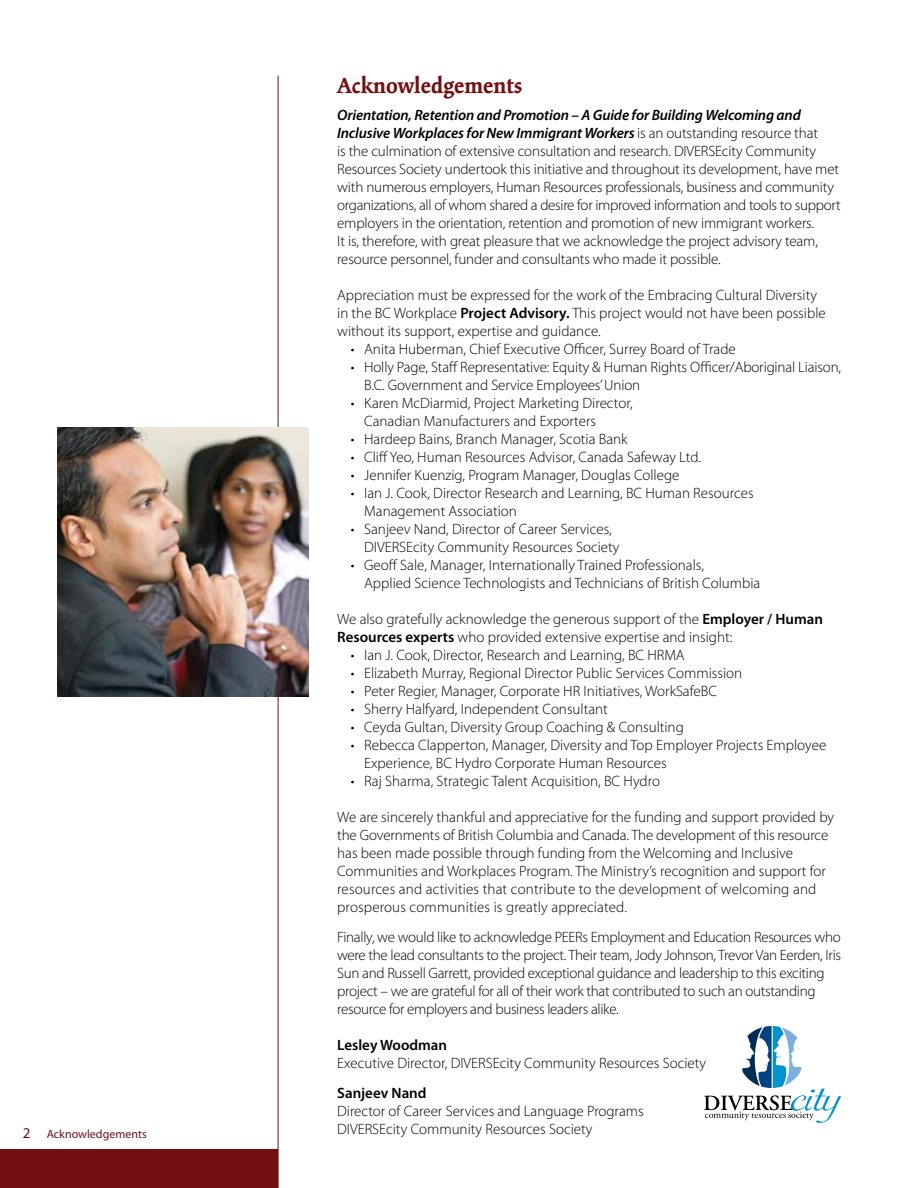
<style>
.page{position:relative;width:918px;height:1188px;background:#fff}
.page>*{position:absolute;margin:0;border:0;box-sizing:border-box;transform-origin:0 0}
.t1{font:700 24px "Kinesis Std";color:#731012}
.t2{font:300 15px/18px "Myriad Pro";color:#000}
.t3{font:300 15px/18px "Myriad Pro";letter-spacing:-.02em;color:#000}
.t4{font:600 15px "Myriad Pro";color:#000}
.t5{font:12px "Myriad Pro";color:#731012}
.s1{font-size:15px}
.s2{font-weight:600;font-style:italic}
.s3{font-weight:600}
</style>
<div class="page">
<div style="left:0;top:1150px;width:278px;height:38px;background:#731012"></div>
<hr style="left:278px;top:76px;width:1px;height:1112px;background:#731012">
<img style="left:57px;top:428px;width:251px;height:268px">
<svg style="left:704px;top:1026px;width:137px;height:97px"></svg>
<p class="t5" style="left:23px;top:1127px;width:125px"><span class="s1">2</span> Acknowledgements</p>
<h1 class="t1" style="left:337px;top:72px;width:187px">Acknowledgements</h1>
<p class="t2" style="left:337px;top:106px;width:505px"><span class="s2">Orientation, Retention and Promotion – A Guide for Building Welcoming and Inclusive Workplaces for New Immigrant Workers</span> is an outstanding resource that<br>is the culmination of extensive consultation and research. DIVERSEcity Community Resources Society undertook this initiative and throughout its development, have met with numerous employers, Human Resources professionals, business and community organizations, all of whom shared a desire for improved information and tools to support employers in the orientation, retention and promotion of new immigrant workers.<br>It is, therefore, with great pleasure that we acknowledge the project advisory team, resource personnel, funder and consultants who made it possible.</p>
<p class="t2" style="left:337px;top:286px;width:490px">Appreciation must be expressed for the work of the Embracing Cultural Diversity in the BC Workplace <span class="s3">Project Advisory.</span> This project would not have been possible without its support, expertise and guidance.</p>
<p class="t2" style="left:351px;top:340px;width:387px">• Anita Huberman, Chief Executive Officer, Surrey Board of Trade</p>
<p class="t2" style="left:364px;top:358px;width:479px;text-indent:-14px">• Holly Page, Staff Representative: Equity &amp; Human Rights Officer/Aboriginal Liaison,<br>B.C. Government and Service Employees’ Union</p>
<p class="t2" style="left:364px;top:394px;width:270px;text-indent:-14px">• Karen McDiarmid, Project Marketing Director,<br>Canadian Manufacturers and Exporters</p>
<p class="t2" style="left:351px;top:430px;width:278px">• Hardeep Bains, Branch Manager, Scotia Bank</p>
<p class="t2" style="left:351px;top:448px;width:352px">• Cliff Yeo, Human Resources Advisor, Canada Safeway Ltd.</p>
<p class="t2" style="left:351px;top:466px;width:330px">• Jennifer Kuenzig, Program Manager, Douglas College</p>
<p class="t2" style="left:364px;top:484px;width:391px;text-indent:-14px">• Ian J. Cook, Director Research and Learning, BC Human Resources<br>Management Association</p>
<p class="t2" style="left:364px;top:520px;width:257px;text-indent:-14px">• Sanjeev Nand, Director of Career Services,<br>DIVERSEcity Community Resources Society</p>
<p class="t2" style="left:364px;top:556px;width:398px;text-indent:-14px">• Geoff Sale, Manager, Internationally Trained Professionals,<br>Applied Science Technologists and Technicians of British Columbia</p>
<p class="t2" style="left:337px;top:610px;width:487px">We also gratefully acknowledge the generous support of the <span class="s3">Employer / Human<br>Resources experts</span> who provided extensive expertise and insight:</p>
<p class="t2" style="left:351px;top:646px;width:335px">• Ian J. Cook, Director, Research and Learning, BC HRMA</p>
<p class="t2" style="left:351px;top:664px;width:393px">• Elizabeth Murray, Regional Director Public Services Commission</p>
<p class="t2" style="left:351px;top:682px;width:368px">• Peter Regier, Manager, Corporate HR Initiatives, WorkSafeBC</p>
<p class="t2" style="left:351px;top:700px;width:259px">• Sherry Halfyard, Independent Consultant</p>
<p class="t2" style="left:351px;top:718px;width:335px">• Ceyda Gultan, Diversity Group Coaching &amp; Consulting</p>
<p class="t2" style="left:364px;top:736px;width:464px;text-indent:-14px">• Rebecca Clapperton, Manager, Diversity and Top Employer Projects Employee<br>Experience, BC Hydro Corporate Human Resources</p>
<p class="t2" style="left:351px;top:772px;width:311px">• Raj Sharma, Strategic Talent Acquisition, BC Hydro</p>
<p class="t2" style="left:337px;top:808px;width:499px">We are sincerely thankful and appreciative for the funding and support provided by the Governments of British Columbia and Canada. The development of this resource has been made possible through funding from the Welcoming and Inclusive Communities and Workplaces Program. The Ministry’s recognition and support for resources and activities that contribute to the development of welcoming and prosperous communities is greatly appreciated.</p>
<p class="t3" style="left:337px;top:928px;width:505px">Finally, we would like to acknowledge PEERs Employment and Education Resources who were the lead consultants to the project. Their team, Jody Johnson, Trevor Van Eerden, Iris Sun and Russell Garrett, provided exceptional guidance and leadership to this exciting project – we are grateful for all of their work that contributed to such an outstanding resource for employers and business leaders alike.</p>
<p class="t4" style="left:337px;top:1037px;width:111px">Lesley Woodman</p>
<p class="t2" style="left:337px;top:1054px;width:370px">Executive Director, DIVERSEcity Community Resources Society</p>
<p class="t4" style="left:337px;top:1085px;width:91px">Sanjeev Nand</p>
<p class="t2" style="left:337px;top:1102px;width:308px">Director of Career Services and Language Programs<br>DIVERSEcity Community Resources Society</p>
</div>
